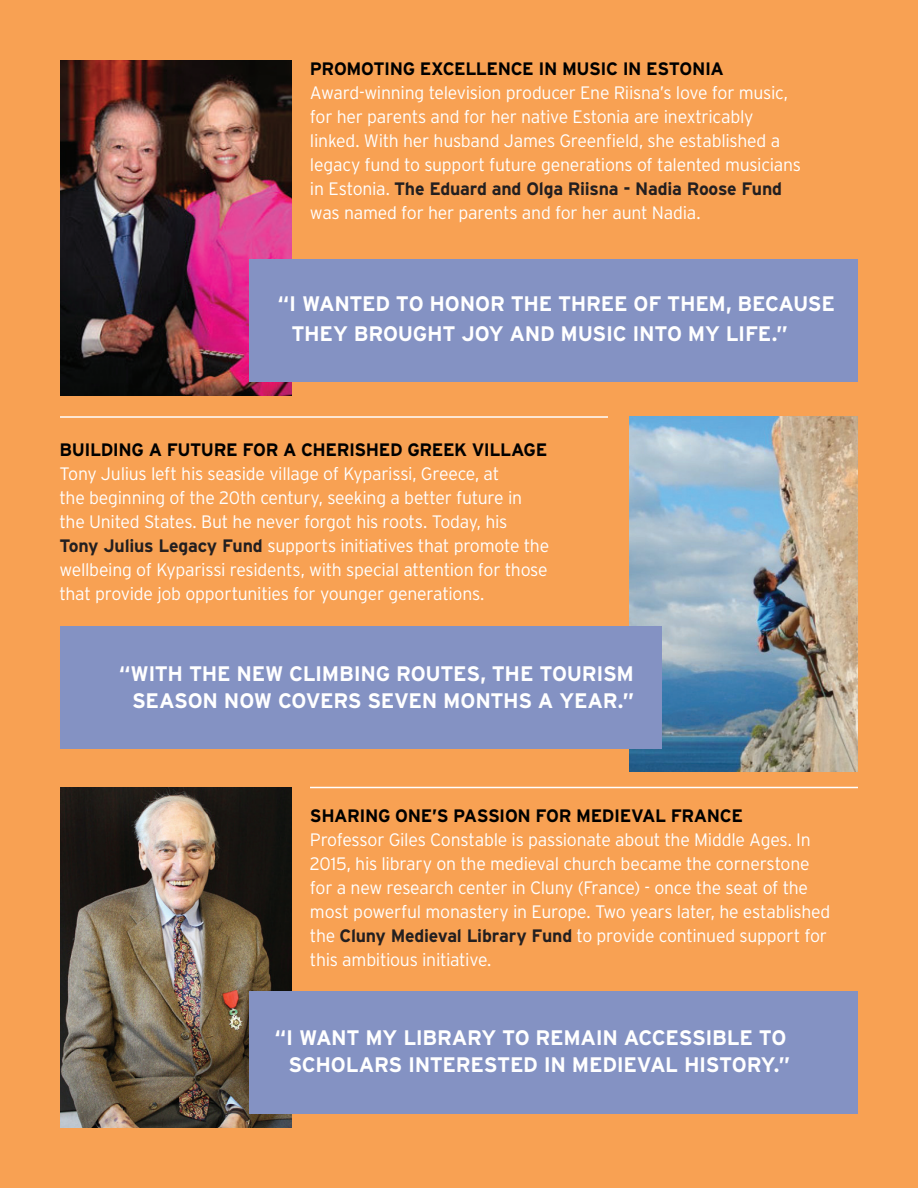
<style>
.page{position:relative;width:918px;height:1188px;background:#f8a153}
.page>*{position:absolute;margin:0;border:0;box-sizing:border-box;transform-origin:0 0}
.t1{font:700 21px/27px "Interstate";letter-spacing:-.02em;color:#fff;text-align:right}
.t2{font:300 18px/24px "Interstate";letter-spacing:-.015em;color:#fff}
.t3{font:700 18px "Interstate";letter-spacing:-.025em;color:#000}
.s1{font-weight:700;color:#231f20}
</style>
<div class="page">
<img style="left:60px;top:787px;width:231px;height:341px">
<img style="left:629px;top:416px;width:229px;height:355px">
<img style="left:60px;top:60px;width:231px;height:336px">
<div style="left:249px;top:260px;width:609px;height:122px;background:#8492c3"></div>
<div style="left:249px;top:992px;width:609px;height:122px;background:#8492c3"></div>
<div style="left:60px;top:626px;width:602px;height:122px;background:#8492c3"></div>
<hr style="left:60px;top:416px;width:548px;height:2px;background:#fff">
<hr style="left:310px;top:787px;width:548px;height:1px;background:#fff">
<p class="t3" style="left:310px;top:59px;width:415px">PROMOTING EXCELLENCE IN MUSIC IN ESTONIA</p>
<p class="t2" style="left:310px;top:81px;width:493px">Award-winning television producer Ene Riisna’s love for music, for her parents and for her native Estonia are inextricably linked. With her husband James Greenfield, she established a legacy fund to support future generations of talented musicians in Estonia. <span class="s1">The Eduard and Olga Riisna - Nadia Roose Fund </span>was named for her parents and for her aunt Nadia.</p>
<p class="t1" style="left:291px;top:289px;width:545px;line-height:30px;text-align:left;text-indent:-13px">“I WANTED TO HONOR THE THREE OF THEM, BECAUSE<br>THEY BROUGHT JOY AND MUSIC INTO MY LIFE.”</p>
<p class="t3" style="left:59px;top:440px;width:489px">BUILDING A FUTURE FOR A CHERISHED GREEK VILLAGE</p>
<p class="t2" style="left:59px;top:462px;width:491px">Tony Julius left his seaside village of Kyparissi, Greece, at<br>the beginning of the 20th century, seeking a better future in the United States. But he never forgot his roots. Today, his <span class="s1">Tony Julius Legacy Fund</span> supports initiatives that promote the wellbeing of Kyparissi residents, with special attention for those that provide job opportunities for younger generations.</p>
<p class="t1" style="left:119px;top:660px;width:516px">“WITH THE NEW CLIMBING ROUTES, THE TOURISM<br>SEASON NOW COVERS SEVEN MONTHS A YEAR.”</p>
<p class="t3" style="left:310px;top:806px;width:434px">SHARING ONE’S PASSION FOR MEDIEVAL FRANCE</p>
<p class="t2" style="left:310px;top:828px;width:522px">Professor Giles Constable is passionate about the Middle Ages. In 2015, his library on the medieval church became the cornerstone for a new research center in Cluny (France) - once the seat of the most powerful monastery in Europe. Two years later, he established the <span class="s1">Cluny Medieval Library Fund</span> to provide continued support for this ambitious initiative.</p>
<p class="t1" style="left:275px;top:1024px;width:517px">“I WANT MY LIBRARY TO REMAIN ACCESSIBLE TO<br>SCHOLARS INTERESTED IN MEDIEVAL HISTORY.”</p>
</div>
